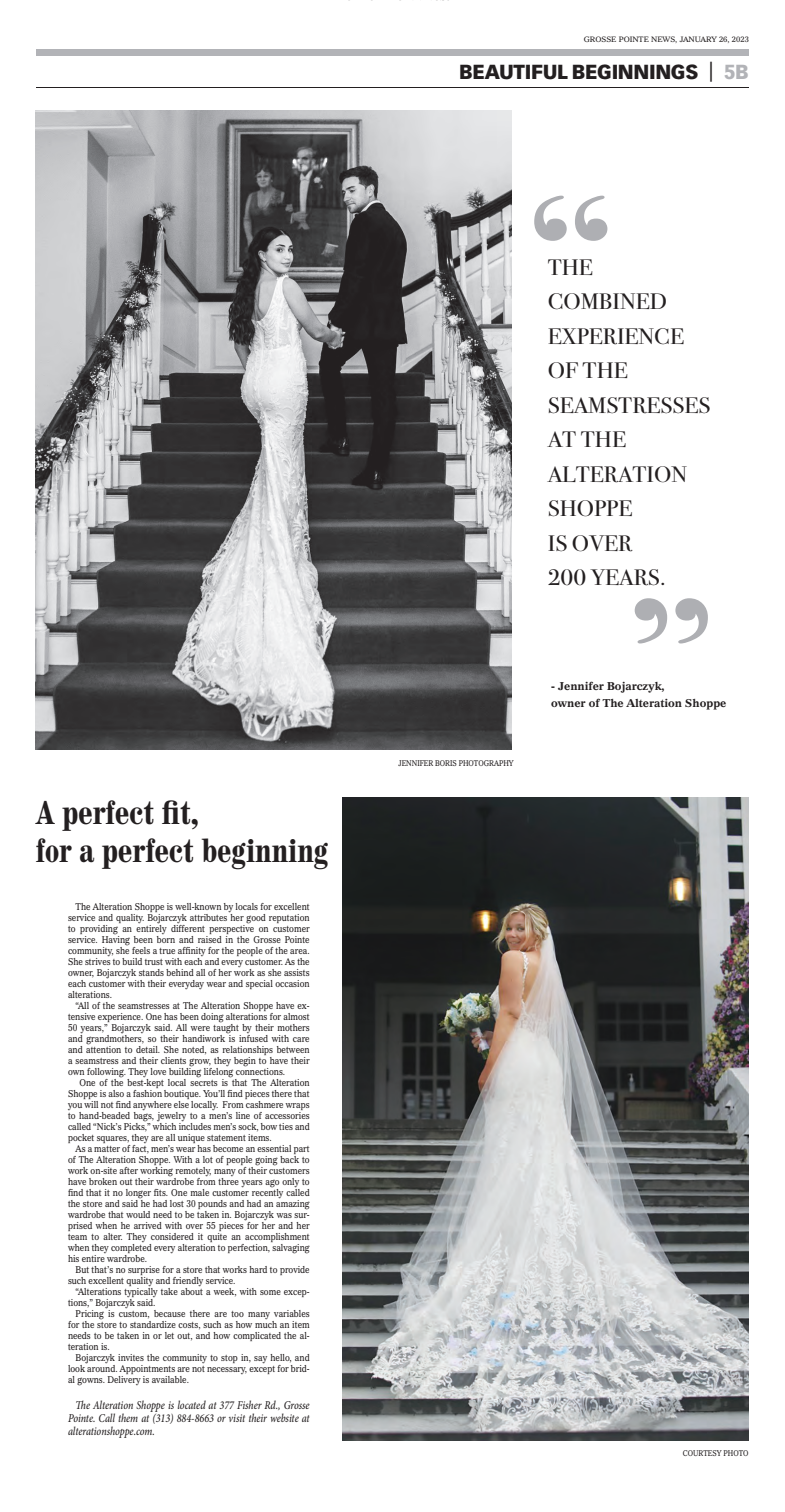
<style>
.page{position:relative;width:785px;height:1512px;background:#fff}
.page>*{position:absolute;margin:0;border:0;box-sizing:border-box;transform-origin:0 0}
.t1{font:202.9px "Bodoni Svty Two ITCTT";color:#aeafb3;scale:1.07 1}
.t2{font:700 condensed 33px/38px "Century 725 BT";color:#231f20;scale:.95 1}
.t3{font:22.4px/34.5px "Bodoni Svty Two ITCTT";color:#231f20;scale:1.07 1}
.t4{font:900 20px "Vectora LT";letter-spacing:-.02em;color:#231f20}
.t5{font:italic 500 12px/13px "Minion Pro";letter-spacing:-.01em;color:#231f20;text-align:justify;scale:.84 1}
.t6{font:700 11px/17px "Imperial BT";color:#231f20}
.t7{font:9.5px/11px "Imperial BT";color:#231f20;text-align:justify;scale:.86 1}
.t8{font:8px "Imperial BT";color:#231f20;scale:.83 1}
.t9{font:7.5px "Imperial BT";letter-spacing:-.005em;color:#231f20}
.s1{font-family:"Century 725 BT";font-weight:400}
.s2{color:#b2b3b7}
</style>
<div class="page">
<img style="left:36px;top:110px;width:475px;height:640px">
<img style="left:342px;top:797px;width:406px;height:643px">
<div style="left:36px;top:49px;width:712px;height:7px;background:#b2b3b7"></div>
<hr style="left:36px;top:88px;width:712px;height:1px;background:#231f20">
<h2 class="t2" style="left:36px;top:793px;width:309px">A perfect fit,<br>for a perfect beginning</h2>
<p class="t7" style="left:68px;top:902px;width:282px;text-indent:8px">The Alteration Shoppe is well-known by locals for excellent service and quality. Bojarczyk attributes her good reputation to providing an entirely different perspective on customer service. Having been born and raised in the Grosse Pointe community, she feels a true affinity for the people of the area.<br>She strives to build trust with each and every customer. As the owner, Bojarczyk stands behind all of her work as she assists each customer with their everyday wear and special occasion alterations.</p>
<p class="t7" style="left:68px;top:1001px;width:282px;text-indent:8px">“All of the seamstresses at The Alteration Shoppe have ex&shy;tensive experience. One has been doing alterations for almost 50 years,” Bojarczyk said. All were taught by their mothers and grandmothers, so their handiwork is infused with care and attention to detail. She noted, as relationships between a seamstress and their clients grow, they begin to have their own following. They love building lifelong connections.</p>
<p class="t7" style="left:68px;top:1078px;width:282px;text-indent:11px">One of the best-kept local secrets is that The Alteration Shoppe is also a fashion boutique. You’ll find pieces there that you will not find anywhere else locally. From cashmere wraps to hand-beaded bags, jewelry to a men’s line of accessories called “Nick’s Picks,” which includes men’s sock, bow ties and pocket squares, they are all unique statement items.</p>
<p class="t7" style="left:68px;top:1144px;width:282px;text-indent:8px">As a matter of fact, men’s wear has become an essential part of The Alteration Shoppe. With a lot of people going back to work on-site after working remotely, many of their customers have broken out their wardrobe from three years ago only to find that it no longer fits. One male customer recently called the store and said he had lost 30 pounds and had an amazing wardrobe that would need to be taken in. Bojarczyk was sur&shy;prised when he arrived with over 55 pieces for her and her team to alter. They considered it quite an accomplishment when they completed every alteration to perfection, salvaging his entire wardrobe.</p>
<p class="t7" style="left:68px;top:1265px;width:282px;text-indent:8px">But that’s no surprise for a store that works hard to provide such excellent quality and friendly service.</p>
<p class="t7" style="left:68px;top:1287px;width:282px;text-indent:8px">“Alterations typically take about a week, with some excep&shy;tions,” Bojarczyk said.</p>
<p class="t7" style="left:68px;top:1309px;width:282px;text-indent:8px">Pricing is custom, because there are too many variables for the store to standardize costs, such as how much an item needs to be taken in or let out, and how complicated the al&shy;teration is.</p>
<p class="t7" style="left:68px;top:1353px;width:282px;text-indent:8px">Bojarczyk invites the community to stop in, say hello, and look around. Appointments are not necessary, except for brid&shy;al gowns. Delivery is available.</p>
<p class="t5" style="left:68px;top:1398px;width:289px;text-indent:8px">The Alteration Shoppe is located at 377 Fisher Rd., Grosse Pointe. Call them at (313) 884-8663 or visit their website at alterationshoppe.com.</p>
<p class="t9" style="left:583px;top:36px;width:166px">GROSSE POINTE NEWS, JANUARY 26, 2023</p>
<h3 class="t4" style="left:459px;top:64px;width:291px">BEAUTIFUL BEGINNINGS <span class="s1">|</span> <span class="s2">5B</span></h3>
<h1 class="t1" style="left:521px;top:151px;width:93px">‘‘</h1>
<h3 class="t3" style="left:547px;top:250px;width:153px">THE<br>COMBINED<br>EXPERIENCE<br>OF THE<br>SEAMSTRESSES<br>AT THE<br>ALTERATION<br>SHOPPE<br>IS OVER<br>200 YEARS.</h3>
<p class="t8" style="left:398px;top:760px;width:140px">JENNIFER BORIS PHOTOGRAPHY</p>
<h1 class="t1" style="left:719px;top:688px;width:93px;rotate:-180deg">‘‘</h1>
<p class="t6" style="left:551px;top:679px;width:177px">- Jennifer Bojarczyk,<br>owner of The Alteration Shoppe</p>
<p class="t8" style="left:682px;top:1449px;width:80px">COURTESY PHOTO</p>
</div>
